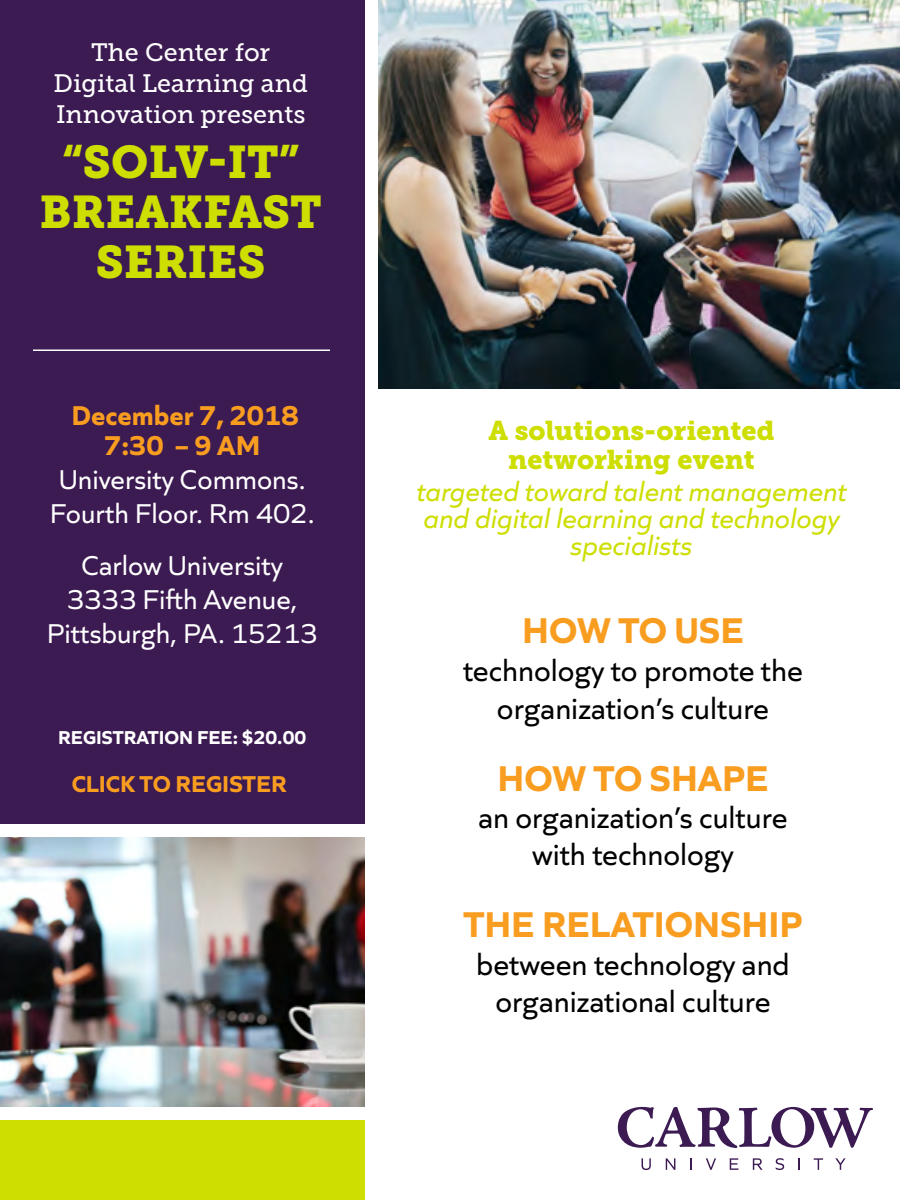
<style>
.page{position:relative;width:900px;height:1200px;background:#fff}
.page>*{position:absolute;margin:0;border:0;box-sizing:border-box;transform-origin:0 0}
.t1{font:45.6px/50.2px "Museo Slab 900";color:#cdde00;text-align:center}
.t2{font:700 37.5px "Quiet Sans";color:#f99d20}
.t3{font:31.35px/37.7px "Quiet Sans";color:#000;text-align:center}
.t4{font:28.5px/34.2px "Quiet Sans";color:#fff;text-align:center}
.t5{font:italic 28.5px/27px "Quiet Sans";color:#cdde00;text-align:center}
.t6{font:700 28.5px/30px "Quiet Sans";color:#f99d20;text-align:center}
.t7{font:27px/30px "Museo Slab 900";color:#cdde00;text-align:center}
.t8{font:25.05px/31.2px "Museo Slab 500";color:#fff;text-align:center}
.t9{font:700 24px "Quiet Sans";color:#f99d20}
.t10{font:700 19.5px "Quiet Sans";color:#fff}
</style>
<div class="page">
<img style="left:0;top:837px;width:364px;height:270px">
<div style="left:0;top:0;width:364px;height:824px;background:#3c1a52"></div>
<div style="left:0;top:1120px;width:364px;height:80px;background:#cdde00"></div>
<svg style="left:618px;top:1107px;width:255px;height:41px"></svg>
<svg style="left:642px;top:1158px;width:9px;height:12px"></svg>
<svg style="left:666px;top:1158px;width:9px;height:12px"></svg>
<svg style="left:691px;top:1158px;width:1px;height:12px"></svg>
<svg style="left:706px;top:1158px;width:10px;height:12px"></svg>
<svg style="left:730px;top:1158px;width:8px;height:12px"></svg>
<svg style="left:753px;top:1158px;width:10px;height:12px"></svg>
<svg style="left:776px;top:1158px;width:8px;height:12px"></svg>
<svg style="left:798px;top:1158px;width:2px;height:12px"></svg>
<svg style="left:814px;top:1158px;width:9px;height:12px"></svg>
<svg style="left:835px;top:1158px;width:11px;height:12px"></svg>
<img style="left:378px;top:0;width:522px;height:389px">
<hr style="left:33px;top:350px;width:297px;height:1px;background:#fff">
<p class="t8" style="left:54px;top:37px;width:256px">The Center for<br>Digital Learning and<br>Innovation presents</p>
<h1 class="t1" style="left:40px;top:137px;width:284px">“SOLV-IT”<br>BREAKFAST<br>SERIES</h1>
<p class="t6" style="left:71px;top:398px;width:229px">December 7, 2018<br>7:30 – 9 AM</p>
<p class="t4" style="left:50px;top:460px;width:266px">University Commons.<br>Fourth Floor. Rm 402.</p>
<p class="t4" style="left:47px;top:546px;width:273px">Carlow University<br>3333 Fifth Avenue,<br>Pittsburgh, PA. 15213</p>
<p class="t10" style="left:58px;top:723px;width:250px">REGISTRATION FEE: $20.00</p>
<p class="t9" style="left:72px;top:766px;width:216px">CLICK TO REGISTER</p>
<p class="t7" style="left:488px;top:415px;width:288px">A solutions-oriented networking event</p>
<p class="t5" style="left:416px;top:476px;width:432px">targeted toward talent management and digital learning and technology specialists</p>
<p class="t2" style="left:522px;top:602px;width:223px">HOW TO USE</p>
<p class="t3" style="left:463px;top:649px;width:341px">technology to promote the organization’s culture</p>
<p class="t2" style="left:497px;top:749px;width:273px">HOW TO SHAPE</p>
<p class="t3" style="left:478px;top:797px;width:311px;line-height:36.6px">an organization’s culture with technology</p>
<p class="t2" style="left:463px;top:895px;width:341px">THE RELATIONSHIP</p>
<p class="t3" style="left:476px;top:943px;width:315px">between technology and organizational culture</p>
</div>
